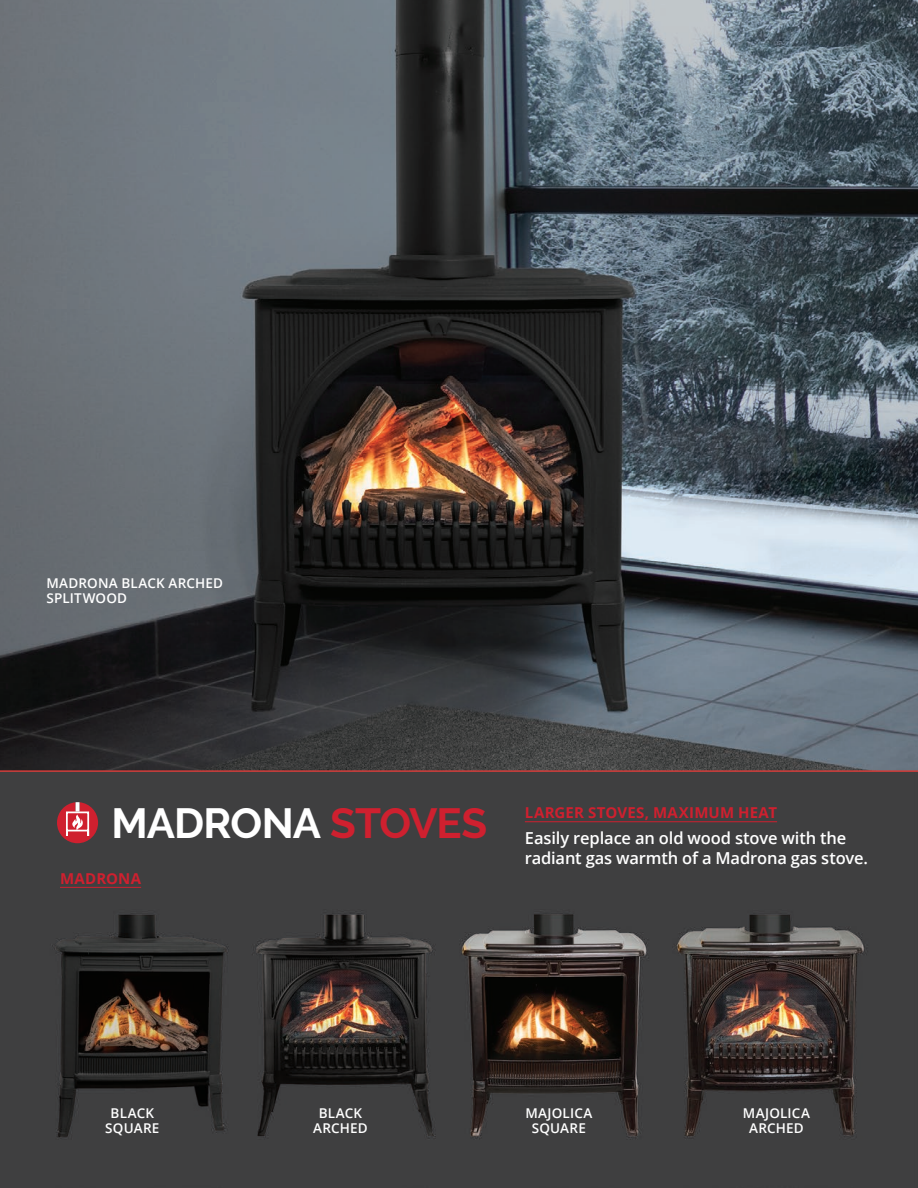
<style>
.page{position:relative;width:918px;height:1188px;background:#fff}
.page>*{position:absolute;margin:0;border:0;box-sizing:border-box;transform-origin:0 0}
.PAGE_HEADER{font:700 42px "Raleway";letter-spacing:-.02em;color:#fff}
.BODY{font:600 16.5px/19.5px "Open Sans";letter-spacing:-.01em;color:#fff}
.T__title{font:700 15px "Open Sans";letter-spacing:.015em;color:#cf202f}
.CAPTION_centre{font:600 13.5px/15px "Open Sans";letter-spacing:.01em;color:#fff;text-align:center}
.s1{color:#cf202f}
</style>
<div class="page">
<img style="left:0;top:0;width:918px;height:1188px">
<hr style="left:60px;top:887px;width:81px;height:1px;background:#cf202f">
<hr style="left:525px;top:821px;width:252px;height:1px;background:#cf202f">
<div style="left:57px;top:802px;width:41px;height:41px;background:#cf202f;border-radius:20px"></div>
<svg style="left:65px;top:802px;width:25px;height:34px"></svg>
<hr style="left:0;top:770px;width:918px;height:2px;background:#d33d3b">
<p class="CAPTION_centre" style="left:46px;top:575px;width:178px;text-align:left">MADRONA BLACK ARCHED<br>SPLITWOOD</p>
<p class="PAGE_HEADER" style="left:111px;top:799px;width:377px">MADRONA <span class="s1">STOVES</span></p>
<p class="T__title" style="left:60px;top:868px;width:83px">MADRONA</p>
<p class="T__title" style="left:525px;top:802px;width:254px">LARGER STOVES, MAXIMUM HEAT</p>
<p class="BODY" style="left:525px;top:828px;width:345px">Easily replace an old wood stove with the radiant gas warmth of a Madrona gas stove.</p>
<p class="CAPTION_centre" style="left:105px;top:1105px;width:56px">BLACK<br>SQUARE</p>
<p class="CAPTION_centre" style="left:313px;top:1105px;width:56px">BLACK<br>ARCHED</p>
<p class="CAPTION_centre" style="left:525px;top:1105px;width:68px">MAJOLICA</p>
<p class="CAPTION_centre" style="left:532px;top:1120px;width:56px">SQUARE</p>
<p class="CAPTION_centre" style="left:743px;top:1105px;width:68px">MAJOLICA<br>ARCHED</p>
</div>
